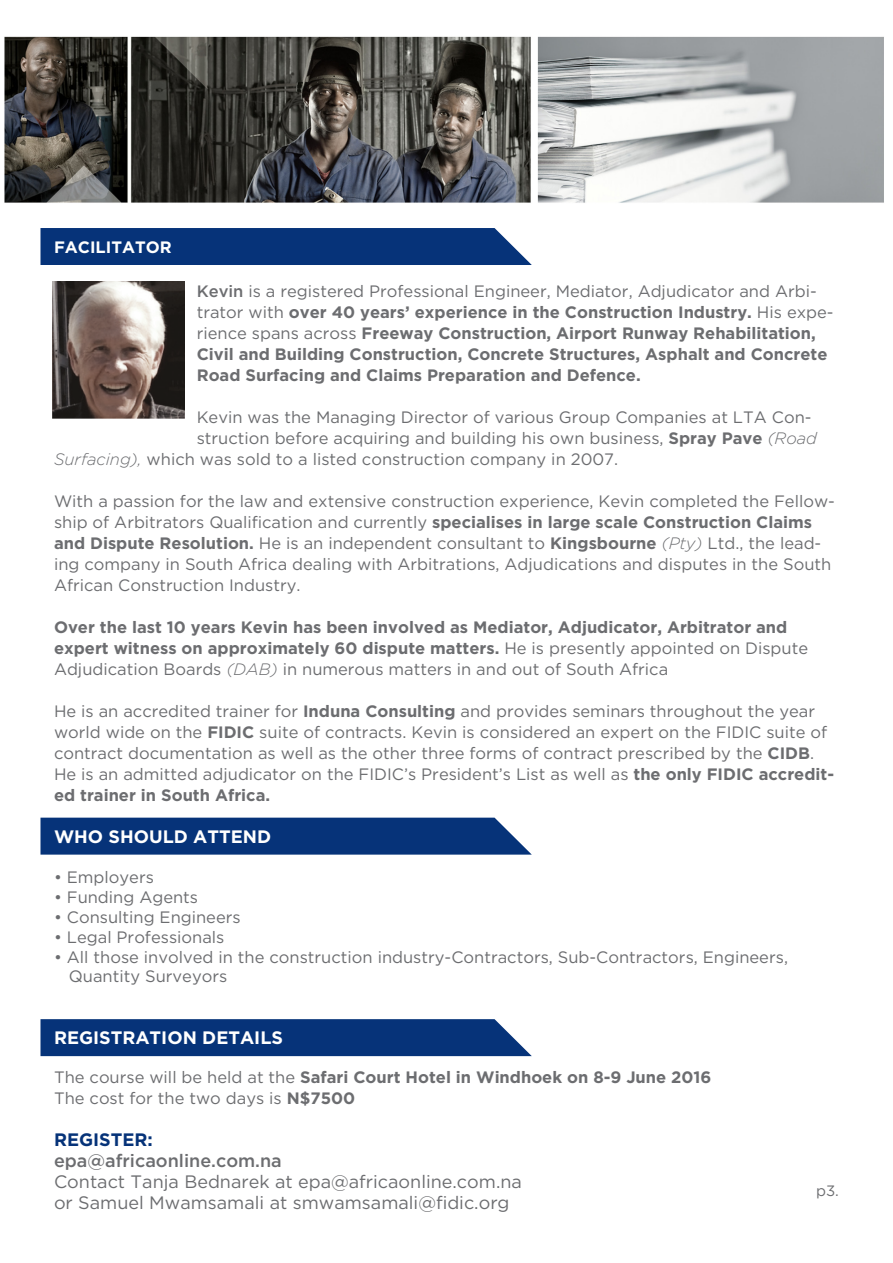
<style>
.page{position:relative;width:893px;height:1263px;background:#fff}
.page>*{position:absolute;margin:0;border:0;box-sizing:border-box;transform-origin:0 0}
.t1{font:18px "Gotham";color:#6c6d70}
.t2{font:700 18px "Gotham";color:#fff}
.t3{font:500 18px "Gotham";color:#6c6d70}
.t4{font:700 18px "Gotham";color:#063379}
.t5{font:16.5px/21px "Gotham";color:#6c6d70}
.t6{font:700 16.5px/21px "Gotham";color:#6c6d70}
.t7{font:700 16.5px "Gotham";color:#fff}
.t8{font:15px "Gotham";color:#6c6d70}
.s1{font-weight:500}
.s2{font-weight:400}
.s3{font-weight:700}
.s4{font-weight:300;font-style:italic}
</style>
<div class="page">
<img style="left:4px;top:36px;width:880px;height:167px">
<svg style="left:40px;top:1019px;width:492px;height:37px;background:#103b7e"></svg>
<svg style="left:40px;top:818px;width:492px;height:37px;background:#123c7f"></svg>
<div style="left:40px;top:228px;width:492px;height:37px;background:#063379"></div>
<img style="left:53px;top:282px;width:131px;height:137px">
<p class="t7" style="left:54px;top:238px;width:119px">FACILITATOR</p>
<p class="t6" style="left:197px;top:280px;width:638px"><span class="s1">Kevin</span> <span class="s2">is a registered Professional Engineer, Mediator, Adjudicator and Arbi&shy;trator with</span> over 40 years’ experience in the Construction Industry. <span class="s2">His expe&shy;rience spans across</span> Freeway Construction, Airport Runway Rehabilitation, Civil and Building Construction, Concrete Structures, Asphalt and Concrete Road Surfacing and Claims Preparation and Defence.</p>
<p class="t5" style="left:197px;top:406px;width:616px">Kevin was the Managing Director of various Group Companies at LTA Con-</p>
<p class="t5" style="left:197px;top:427px;width:622px">struction before acquiring and building his own business, <span class="s3">Spray Pave</span> <span class="s4">(Road</span></p>
<p class="t5" style="left:54px;top:448px;width:566px"><span class="s4">Surfacing),</span> which was sold to a listed construction company in 2007.</p>
<p class="t5" style="left:54px;top:490px;width:782px">With a passion for the law and extensive construction experience, Kevin completed the Fellow&shy;ship of Arbitrators Qualification and currently <span class="s3">specialises in large scale Construction Claims and Dispute Resolution.</span> He is an independent consultant to <span class="s3">Kingsbourne</span> <span class="s4">(Pty)</span> Ltd., the lead&shy;ing company in South Africa dealing with Arbitrations, Adjudications and disputes in the South African Construction Industry.</p>
<p class="t6" style="left:54px;top:616px;width:756px">Over the last 10 years Kevin has been involved as Mediator, Adjudicator, Arbitrator and expert witness on approximately 60 dispute matters. <span class="s2">He is presently appointed on Dispute<br>Adjudication Boards</span> <span class="s4">(DAB)</span> <span class="s2">in numerous matters in and out of South Africa</span></p>
<p class="t5" style="left:54px;top:700px;width:781px">He is an accredited trainer for <span class="s3">Induna Consulting</span> and provides seminars throughout the year world wide on the <span class="s3">FIDIC</span> suite of contracts. Kevin is considered an expert on the FIDIC suite of contract documentation as well as the other three forms of contract prescribed by the <span class="s3">CIDB</span>.<br>He is an admitted adjudicator on the FIDIC’s President’s List as well as <span class="s3">the only FIDIC accredit&shy;ed trainer in South Africa.</span></p>
<p class="t2" style="left:54px;top:826px;width:219px">WHO SHOULD ATTEND</p>
<p class="t5" style="left:54px;top:867px;width:101px">• Employers</p>
<p class="t5" style="left:54px;top:887px;width:146px">• Funding Agents</p>
<p class="t5" style="left:54px;top:906px;width:188px">• Consulting Engineers</p>
<p class="t5" style="left:54px;top:926px;width:172px">• Legal Professionals</p>
<p class="t5" style="left:54px;top:946px;width:735px">• All those involved in the construction industry-Contractors, Sub-Contractors, Engineers,</p>
<p class="t5" style="left:69px;top:966px;width:160px">Quantity Surveyors</p>
<p class="t2" style="left:54px;top:1027px;width:231px">REGISTRATION DETAILS</p>
<p class="t6" style="left:54px;top:1066px;width:659px"><span class="s2">The course will be held at the</span> Safari Court Hotel in Windhoek on 8-9 June 2016</p>
<p class="t5" style="left:54px;top:1087px;width:303px">The cost for the two days is <span class="s3">N$7500</span></p>
<p class="t4" style="left:54px;top:1129px;width:100px">REGISTER:</p>
<p class="t3" style="left:54px;top:1150px;width:229px">epa@africaonline.com.na</p>
<p class="t1" style="left:54px;top:1171px;width:469px">Contact Tanja Bednarek at epa@africaonline.com.na</p>
<p class="t1" style="left:54px;top:1192px;width:457px">or Samuel Mwamsamali at smwamsamali@fidic.org</p>
<p class="t8" style="left:816px;top:1182px;width:24px">p3.</p>
</div>
